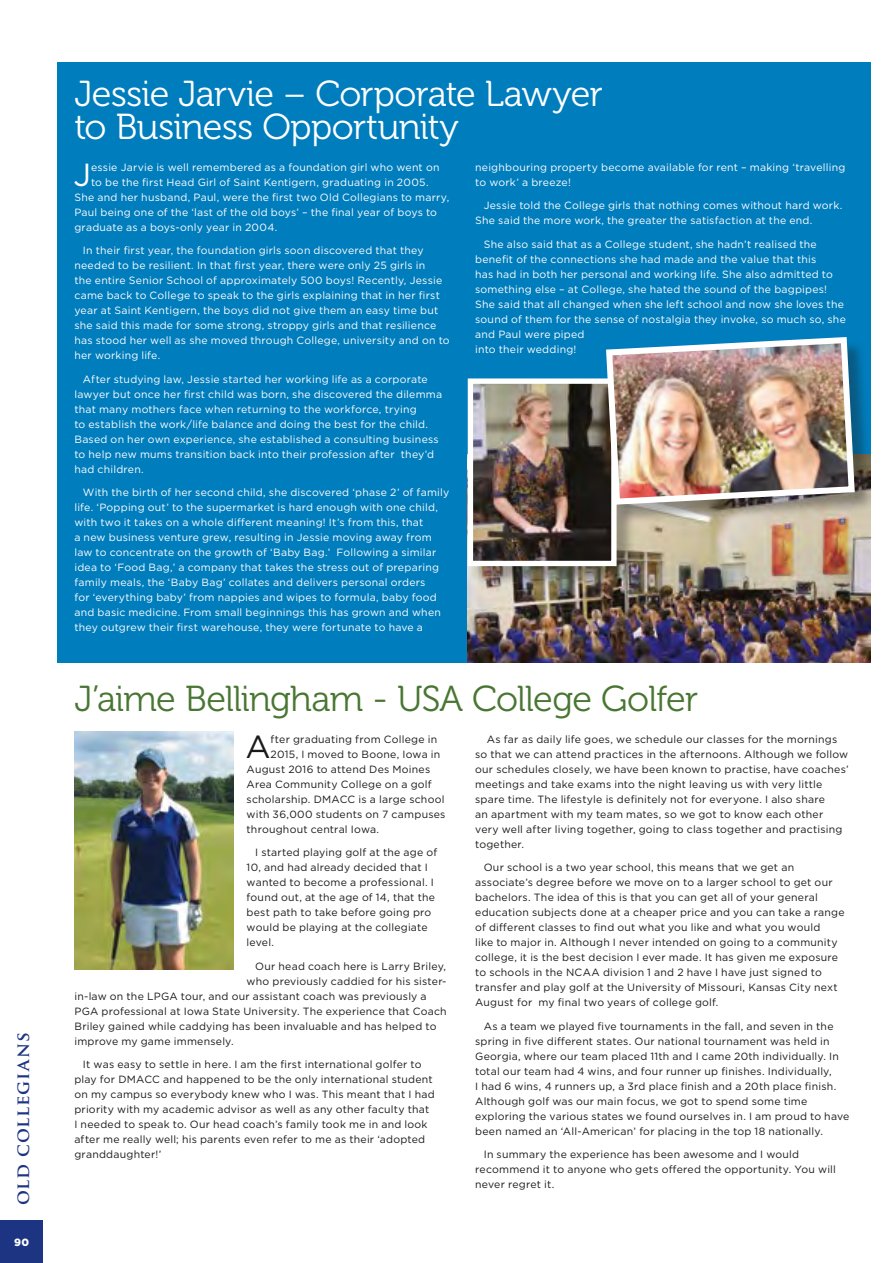
<style>
.page{position:relative;width:893px;height:1263px;background:#fff}
.page>*{position:absolute;margin:0;border:0;box-sizing:border-box;transform-origin:0 0}
.t1{font:36px/33px "Museo 300";letter-spacing:-.02em;color:#fff}
.t2{font:36px "Museo 300";letter-spacing:-.025em;color:#497632}
.t3{font:31.95px "Gotham";color:#fff}
.t4{font:31.95px "Gotham";color:#1a1a18}
.t5{font:700 18px "Trajan Pro";letter-spacing:.045em;color:#1c3482}
.t6{font:10.5px/15px "Gotham";letter-spacing:.02em;color:#1a1a18}
.t7{font:10.5px/15px "Gotham";letter-spacing:.02em;color:#fff}
.t8{font:900 10.5px "Gotham";color:#fff}
</style>
<div class="page">
<div style="left:0;top:1220px;width:43px;height:43px;background:#1c3482"></div>
<div style="left:57px;top:62px;width:814px;height:601px;background:#007dbd"></div>
<img style="left:468px;top:523px;width:403px;height:140px">
<img style="left:74px;top:731px;width:160px;height:238px">
<div style="left:470px;top:381px;width:165px;height:204px;background:#1a1a18;opacity:.35"></div>
<img style="left:474px;top:384px;width:137px;height:176px">
<div style="left:468px;top:378px;width:149px;height:188px;border:5px solid #fff"></div>
<div style="left:609px;top:340px;width:264px;height:183px;background:#1a1a18;opacity:.35"></div>
<img style="left:603px;top:337px;width:255px;height:171px">
<h3 class="t5" style="left:11px;top:1205px;width:174px;rotate:-90deg">old collegians</h3>
<p class="t8" style="left:14px;top:1235px;width:16px">90</p>
<h1 class="t1" style="left:74px;top:78px;width:530px">Jessie Jarvie – Corporate Lawyer to Business Opportunity</h1>
<h2 class="t3" style="left:73px;top:154px;width:19px">J</h2>
<p class="t7" style="left:91px;top:159px;width:350px">essie Jarvie is well remembered as a foundation girl who went on</p>
<p class="t7" style="left:475px;top:159px;width:372px">neighbouring property become available for rent – making ‘travelling to work’ a breeze!</p>
<p class="t7" style="left:475px;top:198px;width:369px;text-indent:9px">Jessie told the College girls that nothing comes without hard work.<br>She said the more work, the greater the satisfaction at the end.</p>
<p class="t7" style="left:475px;top:236px;width:372px;text-indent:9px">She also said that as a College student, she hadn’t realised the benefit of the connections she had made and the value that this<br>has had in both her personal and working life. She also admitted to something else – at College, she hated the sound of the bagpipes!<br>She said that all changed when she left school and now she loves the sound of them for the sense of nostalgia they invoke, so much so, she and Paul were piped<br>into their wedding!</p>
<p class="t7" style="left:91px;top:174px;width:339px">to be the first Head Girl of Saint Kentigern, graduating in 2005.</p>
<p class="t7" style="left:74px;top:189px;width:376px">She and her husband, Paul, were the first two Old Collegians to marry,</p>
<p class="t7" style="left:74px;top:204px;width:364px">Paul being one of the ‘last of the old boys’ – the final year of boys to</p>
<p class="t7" style="left:74px;top:219px;width:204px">graduate as a boys-only year in 2004.</p>
<p class="t7" style="left:74px;top:243px;width:377px;text-indent:9px">In their first year, the foundation girls soon discovered that they needed to be resilient. In that first year, there were only 25 girls in<br>the entire Senior School of approximately 500 boys! Recently, Jessie came back to College to speak to the girls explaining that in her first year at Saint Kentigern, the boys did not give them an easy time but she said this made for some strong, stroppy girls and that resilience has stood her well as she moved through College, university and on to her working life.</p>
<p class="t7" style="left:74px;top:371px;width:369px;text-indent:9px">After studying law, Jessie started her working life as a corporate lawyer but once her first child was born, she discovered the dilemma that many mothers face when returning to the workforce, trying<br>to establish the work/life balance and doing the best for the child.<br>Based on her own experience, she established a consulting business to help new mums transition back into their profession after they’d had children.</p>
<p class="t7" style="left:74px;top:485px;width:376px;text-indent:9px">With the birth of her second child, she discovered ‘phase 2’ of family life. ‘Popping out’ to the supermarket is hard enough with one child, with two it takes on a whole different meaning! It’s from this, that<br>a new business venture grew, resulting in Jessie moving away from law to concentrate on the growth of ‘Baby Bag.’ Following a similar idea to ‘Food Bag,’ a company that takes the stress out of preparing family meals, the ‘Baby Bag’ collates and delivers personal orders<br>for ‘everything baby’ from nappies and wipes to formula, baby food and basic medicine. From small beginnings this has grown and when they outgrew their first warehouse, they were fortunate to have a</p>
<h1 class="t2" style="left:74px;top:679px;width:625px">J’aime Bellingham - USA College Golfer</h1>
<h2 class="t4" style="left:245px;top:726px;width:27px">A</h2>
<p class="t6" style="left:271px;top:731px;width:168px">fter graduating from College in</p>
<p class="t6" style="left:475px;top:731px;width:375px;text-indent:12px">As far as daily life goes, we schedule our classes for the mornings so that we can attend practices in the afternoons. Although we follow our schedules closely, we have been known to practise, have coaches’ meetings and take exams into the night leaving us with very little spare time. The lifestyle is definitely not for everyone. I also share<br>an apartment with my team mates, so we got to know each other very well after living together, going to class together and practising together.</p>
<p class="t6" style="left:475px;top:860px;width:371px;text-indent:9px">Our school is a two year school, this means that we get an associate’s degree before we move on to a larger school to get our bachelors. The idea of this is that you can get all of your general education subjects done at a cheaper price and you can take a range of different classes to find out what you like and what you would<br>like to major in. Although I never intended on going to a community college, it is the best decision I ever made. It has given me exposure to schools in the NCAA division 1 and 2 have I have just signed to transfer and play golf at the University of Missouri, Kansas City next August for my final two years of college golf.</p>
<p class="t6" style="left:475px;top:1018px;width:376px;text-indent:9px">As a team we played five tournaments in the fall, and seven in the spring in five different states. Our national tournament was held in Georgia, where our team placed 11th and I came 20th individually. In total our team had 4 wins, and four runner up finishes. Individually,<br>I had 6 wins, 4 runners up, a 3rd place finish and a 20th place finish.<br>Although golf was our main focus, we got to spend some time exploring the various states we found ourselves in. I am proud to have been named an ‘All-American’ for placing in the top 18 nationally.</p>
<p class="t6" style="left:475px;top:1147px;width:362px;text-indent:9px">In summary the experience has been awesome and I would recommend it to anyone who gets offered the opportunity. You will never regret it.</p>
<p class="t6" style="left:271px;top:746px;width:171px">2015, I moved to Boone, Iowa in</p>
<p class="t6" style="left:247px;top:761px;width:185px">August 2016 to attend Des Moines</p>
<p class="t6" style="left:247px;top:776px;width:187px">Area Community College on a golf</p>
<p class="t6" style="left:247px;top:791px;width:199px">scholarship. DMACC is a large school</p>
<p class="t6" style="left:247px;top:806px;width:200px">with 36,000 students on 7 campuses</p>
<p class="t6" style="left:247px;top:821px;width:134px">throughout central Iowa.</p>
<p class="t6" style="left:247px;top:845px;width:192px;text-indent:9px">I started playing golf at the age of<br>10, and had already decided that I wanted to become a professional. I found out, at the age of 14, that the best path to take before going pro would be playing at the collegiate level.</p>
<p class="t6" style="left:255px;top:958px;width:193px">Our head coach here is Larry Briley,</p>
<p class="t6" style="left:247px;top:973px;width:201px">who previously caddied for his sister-</p>
<p class="t6" style="left:74px;top:988px;width:354px">in-law on the LPGA tour, and our assistant coach was previously a</p>
<p class="t6" style="left:74px;top:1003px;width:374px">PGA professional at Iowa State University. The experience that Coach</p>
<p class="t6" style="left:74px;top:1018px;width:364px">Briley gained while caddying has been invaluable and has helped to</p>
<p class="t6" style="left:74px;top:1033px;width:161px">improve my game immensely.</p>
<p class="t6" style="left:74px;top:1057px;width:362px;text-indent:9px">It was easy to settle in here. I am the first international golfer to play for DMACC and happened to be the only international student on my campus so everybody knew who I was. This meant that I had priority with my academic advisor as well as any other faculty that I needed to speak to. Our head coach’s family took me in and look after me really well; his parents even refer to me as their ‘adopted granddaughter!’</p>
</div>
